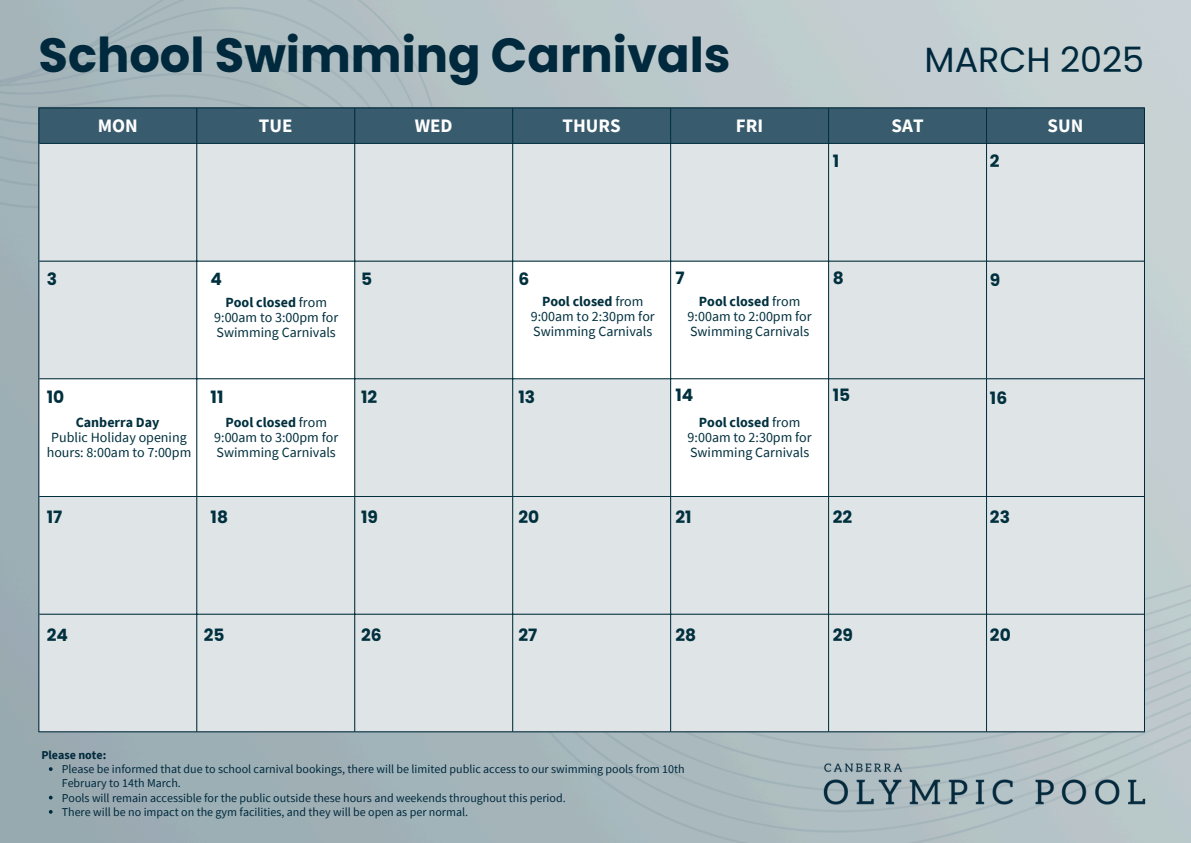
<style>
.page{position:relative;width:1191px;height:843px;background:#fff}
.page>*{position:absolute;margin:0;border:0;box-sizing:border-box;transform-origin:0 0}
.t1{font:700 48px "Poppins";color:#00293d}
.t2{font:35px "Poppins";color:#00293d}
.t3{font:700 19px "Source Sans Pro";color:#fff}
.t4{font:700 17px "Poppins";color:#00303e}
.t5{font:14px/15px "Source Sans Pro";color:#00303e;text-align:center}
.t6{font:12px/14.2px "Source Sans Pro";color:#00293d}
.t7{font:700 12px "Source Sans Pro";color:#00293d}
.s1{font-weight:700}
</style>
<div class="page">
<img style="left:0;top:0;width:1190px;height:842px">
<div style="left:39px;top:108px;width:1104px;height:35px;background:#385b6d"></div>
<div style="left:39px;top:144px;width:1104px;height:587px;background:#dfe4e6"></div>
<svg style="left:39px;top:262px;width:789px;height:234px"></svg>
<hr style="left:38px;top:108px;width:1px;height:623px;background:#00293d">
<hr style="left:986px;top:379px;width:1px;height:117px;background:#00293d">
<hr style="left:1143px;top:108px;width:1px;height:623px;background:#00293d">
<hr style="left:38px;top:107px;width:1106px;height:1px;background:#00293d">
<hr style="left:986px;top:378px;width:158px;height:1px;background:#00293d">
<hr style="left:986px;top:496px;width:158px;height:1px;background:#00293d">
<hr style="left:38px;top:731px;width:1106px;height:1px;background:#00293d">
<hr style="left:196px;top:108px;width:1px;height:623px;background:#00303e">
<hr style="left:354px;top:108px;width:1px;height:623px;background:#00303e">
<hr style="left:512px;top:108px;width:1px;height:623px;background:#00303e">
<hr style="left:670px;top:108px;width:1px;height:623px;background:#00303e">
<hr style="left:828px;top:108px;width:1px;height:623px;background:#00303e">
<hr style="left:986px;top:108px;width:1px;height:270px;background:#00303e">
<hr style="left:986px;top:496px;width:1px;height:235px;background:#00303e">
<hr style="left:39px;top:143px;width:1104px;height:1px;background:#00303e">
<hr style="left:39px;top:261px;width:1104px;height:1px;background:#00303e">
<hr style="left:39px;top:378px;width:947px;height:1px;background:#00303e">
<hr style="left:39px;top:496px;width:947px;height:1px;background:#00303e">
<hr style="left:39px;top:613px;width:1104px;height:1px;background:#00303e">
<img style="left:811px;top:751px;width:346px;height:64px">
<svg style="left:49px;top:767px;width:4px;height:3px"></svg>
<svg style="left:49px;top:795px;width:4px;height:4px"></svg>
<svg style="left:49px;top:809px;width:4px;height:4px"></svg>
<p class="t1" style="left:38px;top:21px;width:693px">School Swimming Carnivals</p>
<p class="t2" style="left:924px;top:35px;width:221px">MARCH 2025</p>
<h1 class="t3" style="left:98px;top:114px;width:42px">MON</h1>
<h2 class="t3" style="left:259px;top:114px;width:35px">TUE</h2>
<p class="t3" style="left:415px;top:114px;width:39px">WED</p>
<p class="t3" style="left:562px;top:114px;width:60px">THURS</p>
<p class="t3" style="left:735px;top:114px;width:29px">FRI</p>
<p class="t3" style="left:891px;top:114px;width:34px">SAT</p>
<p class="t3" style="left:1047px;top:114px;width:37px">SUN</p>
<p class="t4" style="left:832px;top:149px;width:8px">1</p>
<p class="t4" style="left:989px;top:149px;width:11px">2</p>
<p class="t4" style="left:47px;top:267px;width:12px">3</p>
<p class="t4" style="left:210px;top:267px;width:13px">4</p>
<p class="t4" style="left:361px;top:267px;width:13px">5</p>
<p class="t4" style="left:518px;top:267px;width:12px">6</p>
<p class="t4" style="left:675px;top:266px;width:11px">7</p>
<p class="t4" style="left:832px;top:266px;width:13px">8</p>
<h3 class="t4" style="left:989px;top:268px;width:12px">9</h3>
<p class="t5" style="left:214px;top:294px;width:125px"><span class="s1">Pool closed</span> from<br>9:00am to 3:00pm for<br>Swimming Carnivals</p>
<p class="t5" style="left:530px;top:294px;width:125px"><span class="s1">Pool closed</span> from<br>9:00am to 2:30pm for<br>Swimming Carnivals</p>
<p class="t5" style="left:687px;top:294px;width:125px"><span class="s1">Pool closed</span> from<br>9:00am to 2:00pm for<br>Swimming Carnivals</p>
<p class="t4" style="left:47px;top:384px;width:19px">10</p>
<p class="t4" style="left:210px;top:384px;width:14px">11</p>
<p class="t4" style="left:361px;top:384px;width:18px">12</p>
<h3 class="t4" style="left:518px;top:384px;width:18px">13</h3>
<h3 class="t4" style="left:675px;top:383px;width:19px">14</h3>
<p class="t4" style="left:832px;top:383px;width:19px">15</p>
<p class="t4" style="left:989px;top:386px;width:19px">16</p>
<p class="t5" style="left:47px;top:414px;width:146px"><span class="s1">Canberra Day<br></span>Public Holiday opening hours: 8:00am to 7:00pm</p>
<p class="t5" style="left:214px;top:414px;width:125px"><span class="s1">Pool closed</span> from<br>9:00am to 3:00pm for<br>Swimming Carnivals</p>
<p class="t5" style="left:687px;top:414px;width:125px"><span class="s1">Pool closed</span> from<br>9:00am to 2:30pm for<br>Swimming Carnivals</p>
<p class="t4" style="left:47px;top:505px;width:17px">17</p>
<p class="t4" style="left:210px;top:505px;width:19px">18</p>
<h3 class="t4" style="left:361px;top:505px;width:18px">19</h3>
<h3 class="t4" style="left:518px;top:505px;width:22px">20</h3>
<p class="t4" style="left:675px;top:505px;width:18px">21</p>
<p class="t4" style="left:832px;top:505px;width:21px">22</p>
<p class="t4" style="left:989px;top:505px;width:21px">23</p>
<h3 class="t4" style="left:47px;top:623px;width:23px">24</h3>
<p class="t4" style="left:204px;top:623px;width:22px">25</p>
<p class="t4" style="left:361px;top:623px;width:22px">26</p>
<p class="t4" style="left:518px;top:623px;width:20px">27</p>
<p class="t4" style="left:675px;top:623px;width:22px">28</p>
<p class="t4" style="left:832px;top:623px;width:22px">29</p>
<p class="t4" style="left:989px;top:623px;width:22px">20</p>
<p class="t7" style="left:41px;top:746px;width:66px">Please note:</p>
<h4 class="t6" style="left:62px;top:761px;width:624px">Please be informed that due to school carnival bookings, there will be limited public access to our swimming pools from 10th<br>February to 14th March.</h4>
<p class="t6" style="left:62px;top:790px;width:505px">Pools will remain accessible for the public outside these hours and weekends throughout this period.</p>
<p class="t6" style="left:62px;top:804px;width:408px">There will be no impact on the gym facilities, and they will be open as per normal.</p>
</div>
